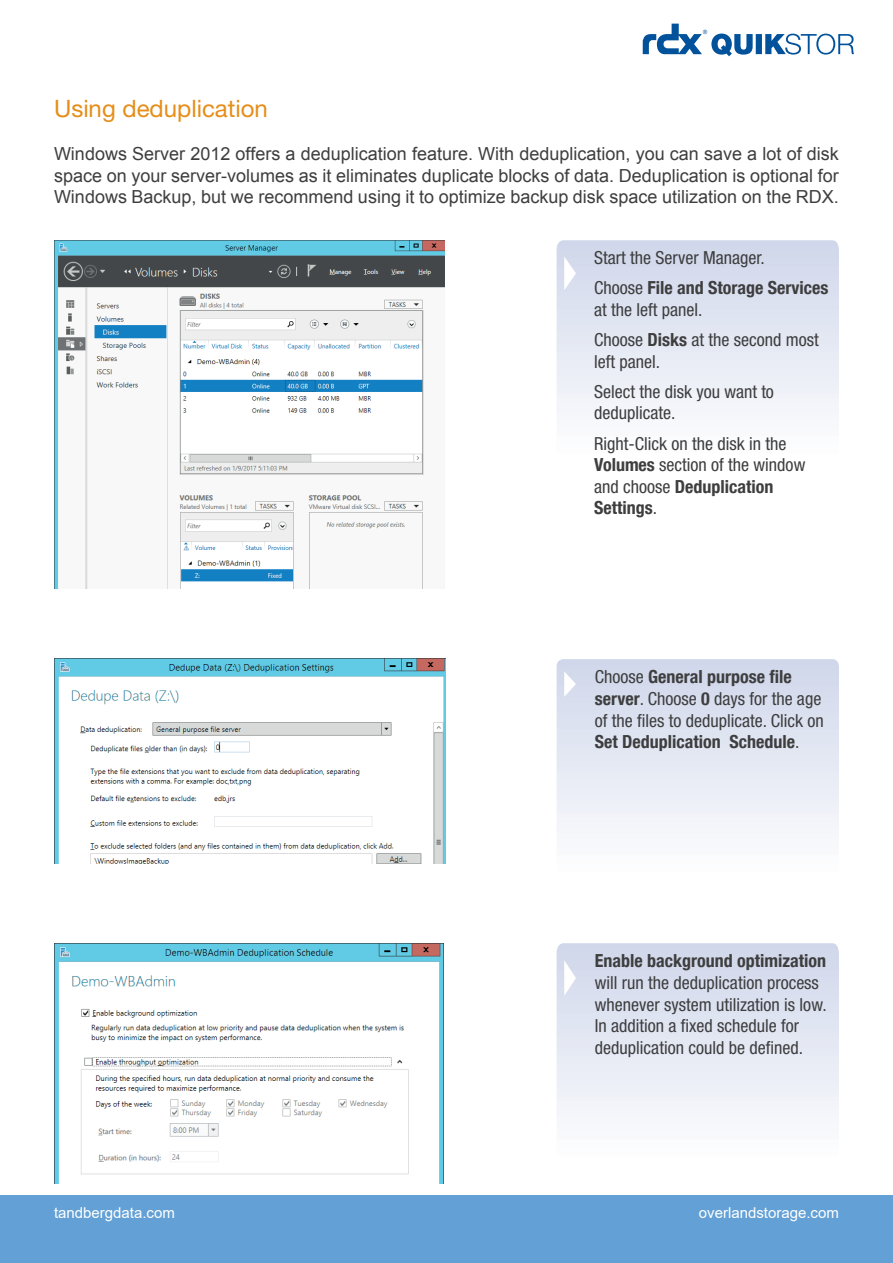
<style>
.page{position:relative;width:893px;height:1263px;background:#fff}
.page>*{position:absolute;margin:0;border:0;box-sizing:border-box;transform-origin:0 0}
.t1{font:24px "Helvetica Neue LT Std";color:#e58e19}
.t2{font:condensed 18px/21.6px "Helvetica Neue LT Std";color:#3e3e3f}
.t3{font:18px/21.6px "Arial";color:#3e3e3f;text-align:justify}
.t4{font:700 condensed 18px/21.6px "Helvetica Neue LT Com";color:#3e3e3f}
.t5{font:15px "Arial";color:#fff}
.s1{font-family:"Helvetica Neue LT Std";font-weight:400}
.s2{font-family:"Helvetica Neue LT Com";font-weight:700}
</style>
<div class="page">
<div style="left:0;top:1195px;width:893px;height:68px;background:#62a0d6"></div>
<svg style="left:643px;top:24px;width:211px;height:32px"></svg>
<svg style="left:557px;top:240px;width:282px;height:175px;background:#e1e6f2"></svg>
<svg style="left:564px;top:256px;width:12px;height:34px"></svg>
<svg style="left:557px;top:659px;width:282px;height:175px;background:#e1e6f2"></svg>
<svg style="left:564px;top:671px;width:12px;height:26px"></svg>
<img style="left:54px;top:240px;width:391px;height:348px">
<img style="left:54px;top:658px;width:391px;height:205px">
<svg style="left:557px;top:943px;width:282px;height:175px;background:#e1e6f2"></svg>
<svg style="left:564px;top:960px;width:12px;height:36px"></svg>
<img style="left:55px;top:943px;width:389px;height:240px">
<h1 class="t1" style="left:54px;top:94px;width:215px">Using deduplication</h1>
<p class="t3" style="left:54px;top:143px;width:786px">Windows Server 2012 offers a deduplication feature. With deduplication, you can save a lot of disk space on your server-volumes as it eliminates duplicate blocks of data. Deduplication is optional for Windows Backup, but we recommend using it to optimize backup disk space utilization on the RDX.</p>
<p class="t2" style="left:594px;top:247px;width:172px">Start the Server Manager.</p>
<p class="t4" style="left:594px;top:277px;width:236px"><span class="s1">Choose</span> File and Storage Services</p>
<p class="t2" style="left:594px;top:294px;width:226px;line-height:30.2px">at the left panel.<br>Choose <span class="s2">Disks</span> at the second most</p>
<p class="t2" style="left:594px;top:346px;width:181px;line-height:30.2px">left panel.<br>Select the disk you want to</p>
<p class="t2" style="left:594px;top:398px;width:194px;line-height:30.2px">deduplicate.<br>Right-Click on the disk in the</p>
<p class="t2" style="left:594px;top:454px;width:213px"><span class="s2">Volumes</span> section of the window</p>
<p class="t4" style="left:594px;top:476px;width:181px"><span class="s1">and choose</span> Deduplication<br>Settings<span class="s1">.</span></p>
<p class="t4" style="left:595px;top:666px;width:198px"><span class="s1">Choose</span> General purpose file</p>
<p class="t2" style="left:595px;top:688px;width:231px"><span class="s2">server</span>. Choose <span class="s2">0</span> days for the age of the files to deduplicate. Click on</p>
<p class="t4" style="left:595px;top:731px;width:206px">Set Deduplication Schedule<span class="s1">.</span></p>
<p class="t4" style="left:595px;top:950px;width:233px">Enable background optimization</p>
<p class="t2" style="left:595px;top:972px;width:233px">will run the deduplication process whenever system utilization is low.<br>In addition a fixed schedule for deduplication could be defined.</p>
<p class="t5" style="left:54px;top:1202px;width:122px">tandbergdata.com</p>
<p class="t5" style="left:699px;top:1202px;width:142px">overlandstorage.com</p>
</div>
